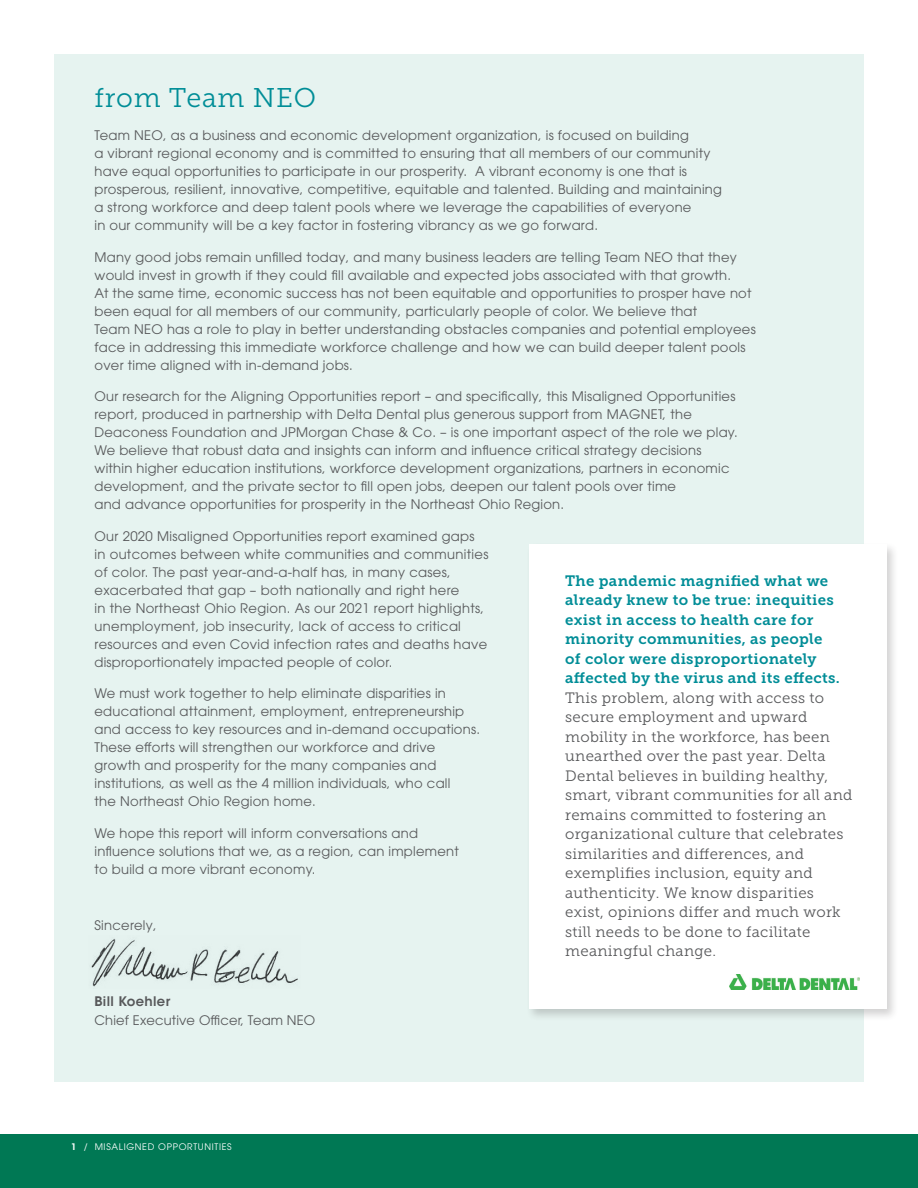
<style>
.page{position:relative;width:918px;height:1188px;background:#fff}
.page>*{position:absolute;margin:0;border:0;box-sizing:border-box;transform-origin:0 0}
.t1{font:27px "Museo Slab 300";letter-spacing:.03em;color:#008d97}
.t2{font:15px/19.5px "Museo Slab 300";letter-spacing:.02em;color:#57585a}
.t3{font:13.2px/18px "ITC Avant Garde Pro";letter-spacing:.02em;color:#57585a}
.t4{font:9px "ITC Avant Garde Pro";letter-spacing:.075em;color:#fff}
.s1{font-family:"Museo Slab 700";color:#008d97}
.s2{font-family:"ITC Avant Garde Std";font-weight:600}
</style>
<div class="page">
<div style="left:54px;top:54px;width:810px;height:1028px;background:#e6f3f0"></div>
<div style="left:0;top:1134px;width:918px;height:54px;background:#007854"></div>
<div style="left:526px;top:541px;width:373px;height:480px;background:#231f20;opacity:.2"></div>
<div style="left:529px;top:544px;width:357px;height:465px;background:#fff"></div>
<img style="left:91px;top:938px;width:207px;height:49px">
<img style="left:729px;top:975px;width:131px;height:14px">
<p class="t1" style="left:94px;top:83px;width:223px">from Team NEO</p>
<p class="t3" style="left:94px;top:126px;width:629px">Team NEO, as a business and economic development organization, is focused on building<br>a vibrant regional economy and is committed to ensuring that all members of our community have equal opportunities to participate in our prosperity. A vibrant economy is one that is prosperous, resilient, innovative, competitive, equitable and talented. Building and maintaining a strong workforce and deep talent pools where we leverage the capabilities of everyone<br>in our community will be a key factor in fostering vibrancy as we go forward.</p>
<p class="t3" style="left:94px;top:248px;width:663px">Many good jobs remain unfilled today, and many business leaders are telling Team NEO that they would invest in growth if they could fill available and expected jobs associated with that growth.<br>At the same time, economic success has not been equitable and opportunities to prosper have not been equal for all members of our community, particularly people of color. We believe that<br>Team NEO has a role to play in better understanding obstacles companies and potential employees face in addressing this immediate workforce challenge and how we can build deeper talent pools over time aligned with in-demand jobs.</p>
<p class="t3" style="left:94px;top:387px;width:645px">Our research for the Aligning Opportunities report – and specifically, this Misaligned Opportunities report, produced in partnership with Delta Dental plus generous support from MAGNET, the Deaconess Foundation and JPMorgan Chase &amp; Co. – is one important aspect of the role we play.<br>We believe that robust data and insights can inform and influence critical strategy decisions within higher education institutions, workforce development organizations, partners in economic development, and the private sector to fill open jobs, deepen our talent pools over time<br>and advance opportunities for prosperity in the Northeast Ohio Region.</p>
<p class="t3" style="left:94px;top:527px;width:395px">Our 2020 Misaligned Opportunities report examined gaps in outcomes between white communities and communities of color. The past year-and-a-half has, in many cases, exacerbated that gap – both nationally and right here<br>in the Northeast Ohio Region. As our 2021 report highlights, unemployment, job insecurity, lack of access to critical resources and even Covid infection rates and deaths have disproportionately impacted people of color.</p>
<p class="t3" style="left:94px;top:684px;width:387px">We must work together to help eliminate disparities in educational attainment, employment, entrepreneurship and access to key resources and in-demand occupations.<br>These efforts will strengthen our workforce and drive growth and prosperity for the many companies and institutions, as well as the 4 million individuals, who call<br>the Northeast Ohio Region home.</p>
<p class="t3" style="left:94px;top:824px;width:366px">We hope this report will inform conversations and influence solutions that we, as a region, can implement to build a more vibrant economy.</p>
<p class="t2" style="left:565px;top:571px;width:289px"><span class="s1">The pandemic magnified what we already knew to be true: inequities exist in access to health care for minority communities, as people<br>of color were disproportionately affected by the virus and its effects.<br></span>This problem, along with access to secure employment and upward mobility in the workforce, has been unearthed over the past year. Delta Dental believes in building healthy, smart, vibrant communities for all and remains committed to fostering an organizational culture that celebrates similarities and differences, and exemplifies inclusion, equity and authenticity. We know disparities exist, opinions differ and much work still needs to be done to facilitate meaningful change.</p>
<p class="t3" style="left:94px;top:916px;width:64px">Sincerely,</p>
<p class="t3" style="left:94px;top:991px;width:222px;line-height:19.5px"><span class="s2">Bill Koehler<br></span>Chief Executive Officer, Team NEO</p>
<p class="t4" style="left:71px;top:1141px;width:162px"><span class="s2">1</span> / MISALIGNED OPPORTUNITIES</p>
</div>
